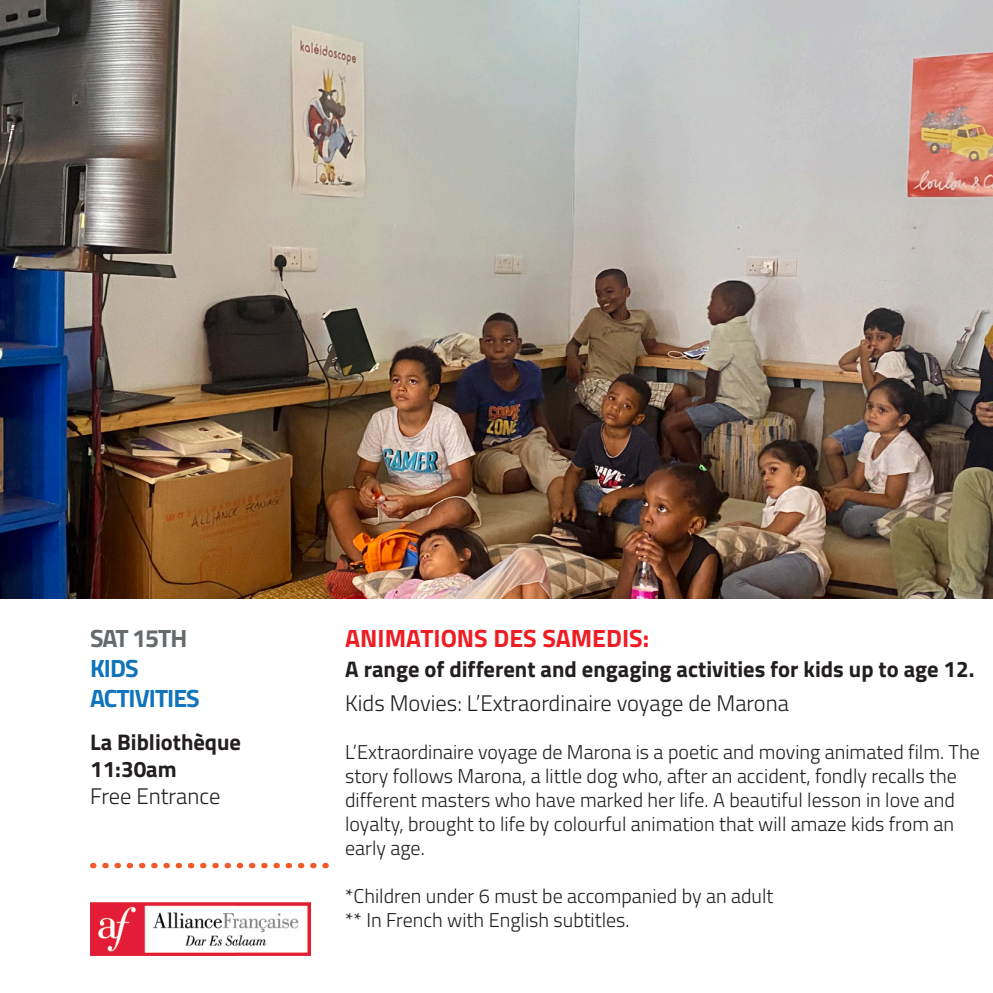
<style>
.page{position:relative;width:993px;height:993px;background:#fff}
.page>*{position:absolute;margin:0;border:0;box-sizing:border-box;transform-origin:0 0}
.t1{font:700 25px "Titillium";color:#ee1d23}
.t2{font:700 25px "Titillium";letter-spacing:-.04em;color:#1074bc}
.t3{font:700 25px "Titillium";letter-spacing:-.04em;color:#656a6d}
.t4{font:700 22.5px "Titillium";color:#231f20}
.t5{font:300 22.5px "Titillium";color:#231f20}
.t6{font:300 20px/24px "Titillium";color:#231f20}
</style>
<div class="page">
<svg style="left:322px;top:863px;width:6px;height:4px"></svg>
<svg style="left:310px;top:863px;width:6px;height:4px"></svg>
<svg style="left:298px;top:863px;width:6px;height:4px"></svg>
<svg style="left:273px;top:863px;width:19px;height:4px"></svg>
<svg style="left:261px;top:863px;width:6px;height:4px"></svg>
<svg style="left:249px;top:863px;width:6px;height:4px"></svg>
<svg style="left:237px;top:863px;width:6px;height:4px"></svg>
<svg style="left:212px;top:863px;width:19px;height:4px"></svg>
<svg style="left:200px;top:863px;width:6px;height:4px"></svg>
<svg style="left:188px;top:863px;width:6px;height:4px"></svg>
<svg style="left:176px;top:863px;width:6px;height:4px"></svg>
<svg style="left:163px;top:863px;width:7px;height:4px"></svg>
<svg style="left:151px;top:863px;width:6px;height:4px"></svg>
<svg style="left:139px;top:863px;width:6px;height:4px"></svg>
<svg style="left:127px;top:863px;width:6px;height:4px"></svg>
<svg style="left:102px;top:863px;width:19px;height:4px"></svg>
<svg style="left:90px;top:863px;width:6px;height:4px"></svg>
<img style="left:0;top:0;width:992px;height:598px">
<img style="left:90px;top:902px;width:220px;height:52px">
<p class="t3" style="left:90px;top:619px;width:99px">SAT 15TH</p>
<p class="t2" style="left:90px;top:649px;width:50px">KIDS</p>
<p class="t2" style="left:90px;top:679px;width:111px">ACTIVITIES</p>
<p class="t4" style="left:90px;top:724px;width:152px">La Bibliothèque</p>
<p class="t4" style="left:90px;top:751px;width:88px">11:30am</p>
<p class="t5" style="left:90px;top:779px;width:132px">Free Entrance</p>
<p class="t1" style="left:345px;top:619px;width:305px">ANIMATIONS DES SAMEDIS:</p>
<p class="t4" style="left:345px;top:652px;width:630px">A range of different and engaging activities for kids up to age 12.</p>
<p class="t5" style="left:345px;top:686px;width:445px">Kids Movies: L’Extraordinaire voyage de Marona</p>
<p class="t6" style="left:345px;top:739px;width:636px">L’Extraordinaire voyage de Marona is a poetic and moving animated film. The story follows Marona, a little dog who, after an accident, fondly recalls the different masters who have marked her life. A beautiful lesson in love and loyalty, brought to life by colourful animation that will amaze kids from an early age.</p>
<p class="t6" style="left:345px;top:883px;width:429px">*Children under 6 must be accompanied by an adult</p>
<p class="t6" style="left:345px;top:907px;width:286px">** In French with English subtitles.</p>
</div>
